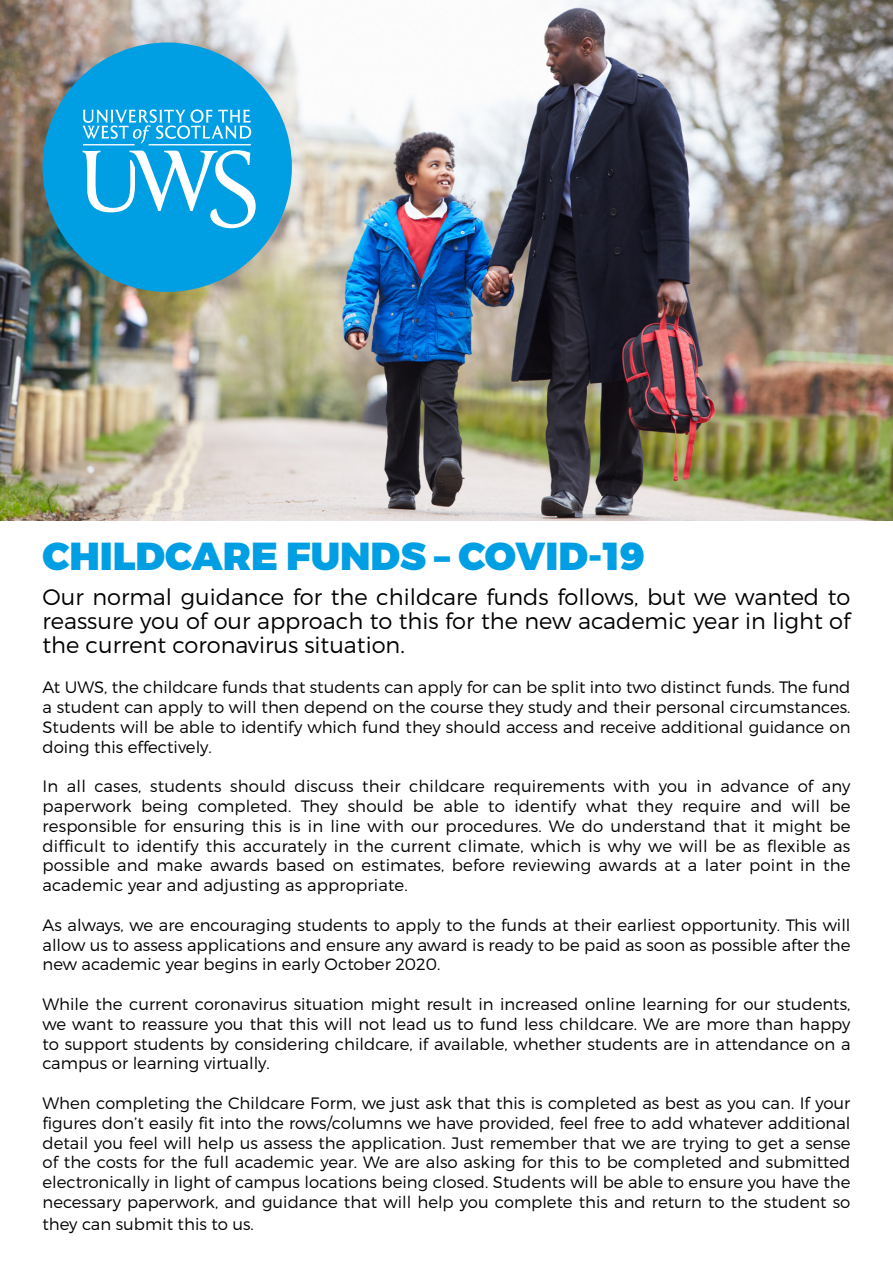
<style>
.page{position:relative;width:893px;height:1263px;background:#fff}
.page>*{position:absolute;margin:0;border:0;box-sizing:border-box;transform-origin:0 0}
.t1{font:900 39px "Montserrat";color:#009fe3}
.t2{font:300 22.5px/24px "Montserrat";color:#000;text-align:justify}
.t3{font:300 16.5px/19.8px "Montserrat";color:#000;text-align:justify}
</style>
<div class="page">
<img style="left:0;top:0;width:893px;height:521px">
<div style="left:43px;top:43px;width:249px;height:249px;background:#009fe3;border-radius:50%"></div>
<svg style="left:82px;top:109px;width:174px;height:119px"></svg>
<p class="t1" style="left:43px;top:532px;width:604px">CHILDCARE FUNDS – COVID-19</p>
<p class="t2" style="left:43px;top:585px;width:809px">Our normal guidance for the childcare funds follows, but we wanted to reassure you of our approach to this for the new academic year in light of the current coronavirus situation.</p>
<p class="t3" style="left:43px;top:677px;width:809px">At UWS, the childcare funds that students can apply for can be split into two distinct funds. The fund a student can apply to will then depend on the course they study and their personal circumstances.<br>Students will be able to identify which fund they should access and receive additional guidance on doing this effectively.</p>
<p class="t3" style="left:43px;top:776px;width:809px">In all cases, students should discuss their childcare requirements with you in advance of any paperwork being completed. They should be able to identify what they require and will be responsible for ensuring this is in line with our procedures. We do understand that it might be difficult to identify this accurately in the current climate, which is why we will be as flexible as possible and make awards based on estimates, before reviewing awards at a later point in the academic year and adjusting as appropriate.</p>
<p class="t3" style="left:43px;top:915px;width:809px">As always, we are encouraging students to apply to the funds at their earliest opportunity. This will allow us to assess applications and ensure any award is ready to be paid as soon as possible after the new academic year begins in early October 2020.</p>
<p class="t3" style="left:43px;top:994px;width:809px">While the current coronavirus situation might result in increased online learning for our students, we want to reassure you that this will not lead us to fund less childcare. We are more than happy to support students by considering childcare, if available, whether students are in attendance on a campus or learning virtually.</p>
<p class="t3" style="left:43px;top:1093px;width:809px">When completing the Childcare Form, we just ask that this is completed as best as you can. If your figures don’t easily fit into the rows/columns we have provided, feel free to add whatever additional detail you feel will help us assess the application. Just remember that we are trying to get a sense of the costs for the full academic year. We are also asking for this to be completed and submitted electronically in light of campus locations being closed. Students will be able to ensure you have the necessary paperwork, and guidance that will help you complete this and return to the student so</p>
<p class="t3" style="left:43px;top:1213px;width:213px">they can submit this to us.</p>
</div>
